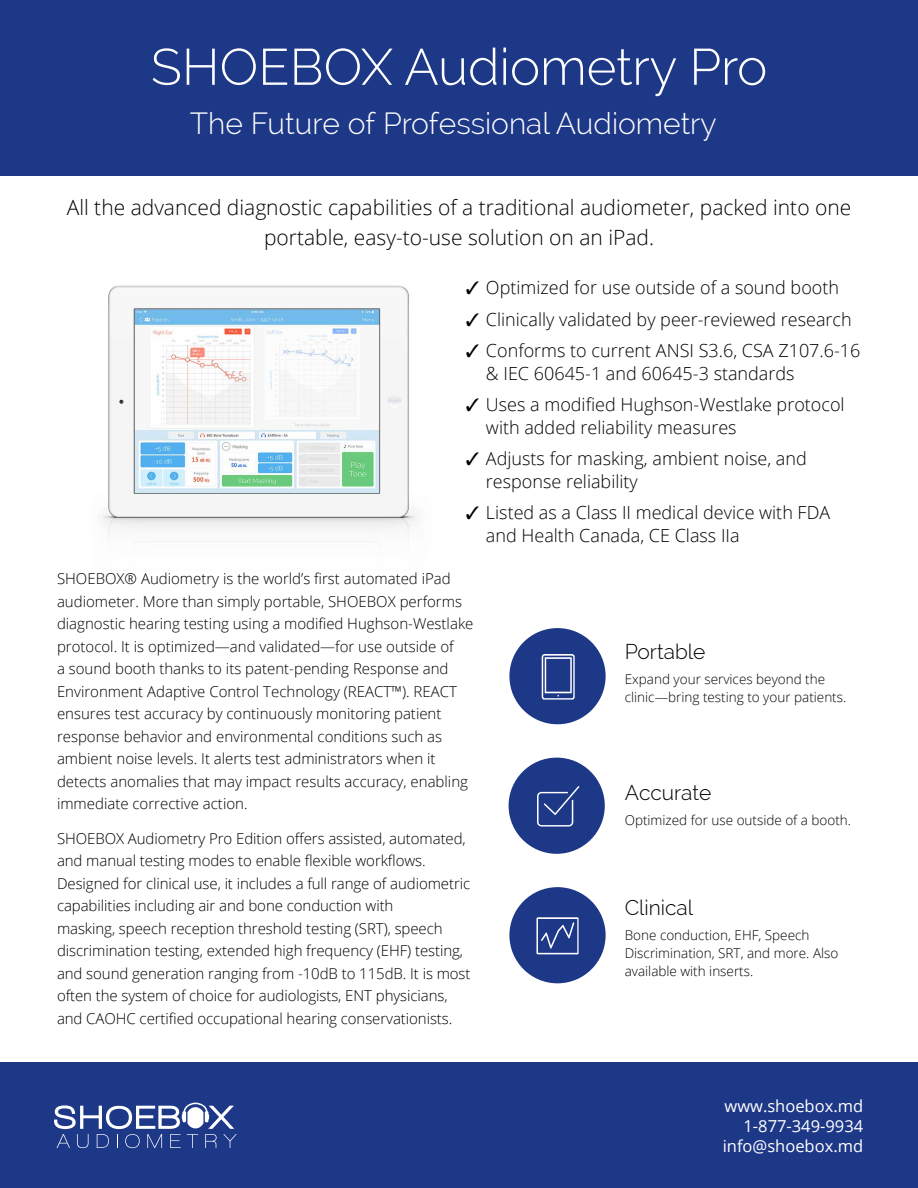
<style>
.page{position:relative;width:918px;height:1188px;background:#fff}
.page>*{position:absolute;margin:0;border:0;box-sizing:border-box;transform-origin:0 0}
.t1{font:300 51px "Raleway";color:#fff}
.t2{font:300 30px "Raleway";color:#fff}
.t3{font:300 21px/30px "Open Sans";color:#000;text-align:center}
.t4{font:300 21px "Raleway";color:#000}
.t5{font:300 18px/22.5px "Open Sans";color:#000}
.t6{font:16.5px/19.8px "Open Sans";color:#fff;text-align:right}
.t7{font:300 15px/22.5px "Open Sans";color:#000}
.t8{font:300 13.5px/18px "Open Sans";color:#000}
</style>
<div class="page">
<div style="left:0;top:0;width:918px;height:176px;background:#1e3888"></div>
<div style="left:0;top:1063px;width:918px;height:125px;background:#1e3888"></div>
<svg style="left:54px;top:1103px;width:183px;height:45px"></svg>
<img style="left:101px;top:285px;width:317px;height:258px">
<div style="left:509px;top:628px;width:97px;height:96px;background:#1e3888;border-radius:50%"></div>
<svg style="left:542px;top:654px;width:33px;height:46px"></svg>
<div style="left:509px;top:758px;width:96px;height:96px;background:#1e3888;border-radius:50%"></div>
<svg style="left:537px;top:786px;width:42px;height:41px"></svg>
<div style="left:509px;top:887px;width:97px;height:96px;background:#1e3888;border-radius:50%"></div>
<svg style="left:536px;top:917px;width:43px;height:37px"></svg>
<h1 class="t1" style="left:151px;top:37px;width:618px">SHOEBOX Audiometry Pro</h1>
<h2 class="t2" style="left:190px;top:106px;width:528px">The Future of Professional Audiometry</h2>
<h3 class="t3" style="left:67px;top:192px;width:786px">All the advanced diagnostic capabilities of a traditional audiometer, packed into one portable, easy-to-use solution on an iPad.</h3>
<p class="t5" style="left:466px;top:276px;width:375px">✓ Optimized for use outside of a sound booth</p>
<p class="t5" style="left:466px;top:308px;width:388px">✓ Clinically validated by peer-reviewed research</p>
<p class="t5" style="left:486px;top:339px;width:376px;text-indent:-20px">✓ Conforms to current ANSI S3.6, CSA Z107.6-16 &amp; IEC 60645-1 and 60645-3 standards</p>
<p class="t5" style="left:486px;top:393px;width:360px;text-indent:-20px">✓ Uses a modified Hughson-Westlake protocol with added reliability measures</p>
<p class="t5" style="left:486px;top:447px;width:322px;text-indent:-20px">✓ Adjusts for masking, ambient noise, and response reliability</p>
<p class="t5" style="left:486px;top:501px;width:346px;text-indent:-20px">✓ Listed as a Class II medical device with FDA and Health Canada, CE Class IIa</p>
<p class="t7" style="left:57px;top:567px;width:418px">SHOEBOX® Audiometry is the world’s first automated iPad audiometer. More than simply portable, SHOEBOX performs diagnostic hearing testing using a modified Hughson-Westlake protocol. It is optimized—and validated—for use outside of<br>a sound booth thanks to its patent-pending Response and Environment Adaptive Control Technology (REACT™). REACT ensures test accuracy by continuously monitoring patient response behavior and environmental conditions such as ambient noise levels. It alerts test administrators when it detects anomalies that may impact results accuracy, enabling immediate corrective action.</p>
<p class="t7" style="left:57px;top:827px;width:415px">SHOEBOX Audiometry Pro Edition offers assisted, automated, and manual testing modes to enable flexible workflows.<br>Designed for clinical use, it includes a full range of audiometric capabilities including air and bone conduction with<br>masking, speech reception threshold testing (SRT), speech discrimination testing, extended high frequency (EHF) testing, and sound generation ranging from -10dB to 115dB. It is most often the system of choice for audiologists, ENT physicians, and CAOHC certified occupational hearing conservationists.</p>
<h3 class="t4" style="left:625px;top:639px;width:82px">Portable</h3>
<p class="t8" style="left:625px;top:670px;width:223px">Expand your services beyond the clinic—bring testing to your patients.</p>
<h3 class="t4" style="left:625px;top:781px;width:88px">Accurate</h3>
<p class="t8" style="left:625px;top:811px;width:228px">Optimized for use outside of a booth.</p>
<h3 class="t4" style="left:625px;top:895px;width:70px">Clinical</h3>
<p class="t8" style="left:625px;top:925px;width:215px">Bone conduction, EHF, Speech<br>Discrimination, SRT, and more. Also available with inserts.</p>
<p class="t6" style="left:723px;top:1096px;width:142px">www.shoebox.md<br>1-877-349-9934 info@shoebox.md</p>
</div>
